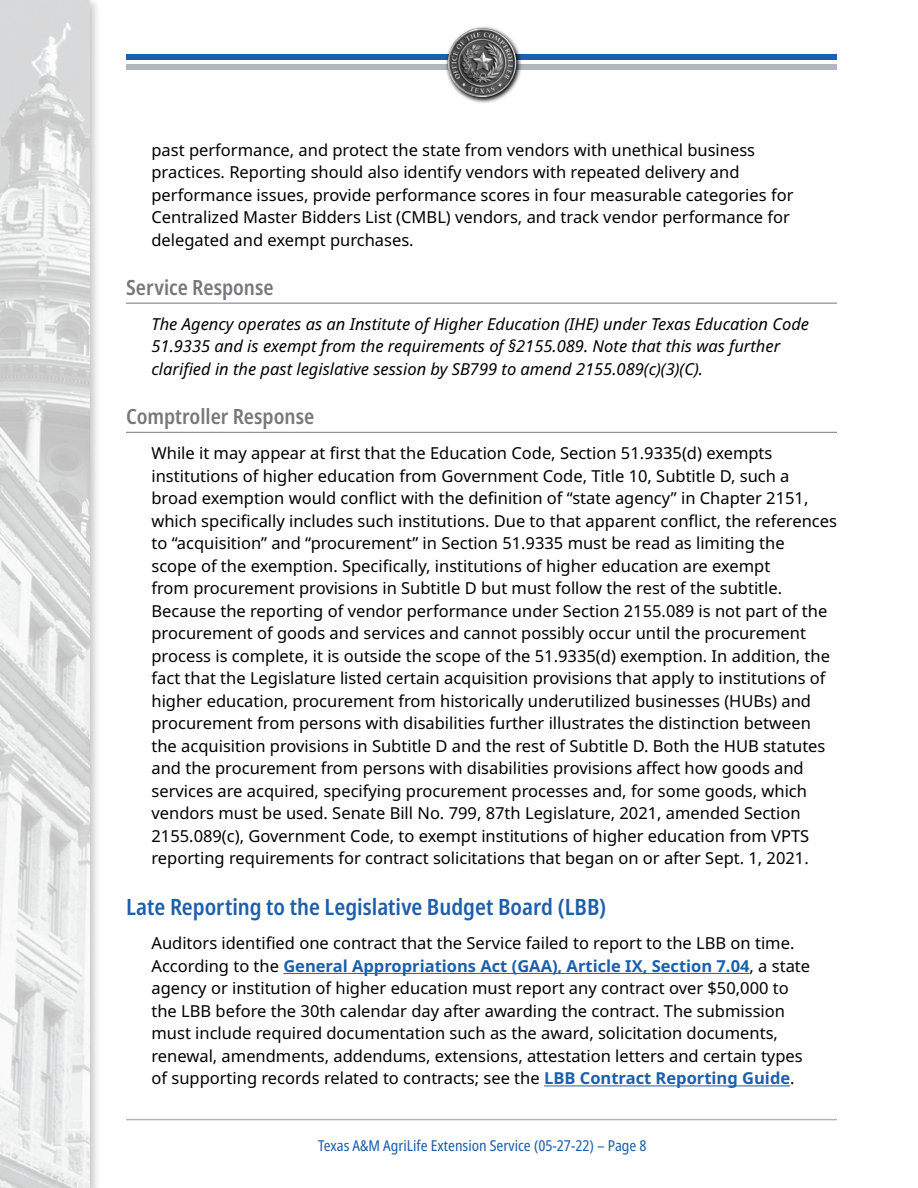
<style>
.page{position:relative;width:918px;height:1188px;background:#fff}
.page>*{position:absolute;margin:0;border:0;box-sizing:border-box;transform-origin:0 0}
.t1{font:600 condensed 22.5px "Noto Sans";color:#1c5fab}
.t2{font:600 condensed 21px "Noto Sans";color:#77787b}
.t3{font:16.5px/22.5px "Noto Sans";color:#000}
.t4{font:italic 16.5px/22.5px "Noto Sans";color:#000}
.t5{font:condensed 15px "Noto Sans";color:#1c5fab}
.s1{font-weight:700;color:#1c5fab}
</style>
<div class="page">
<hr style="left:126px;top:1119px;width:711px;height:1px;background:#b0b7c1">
<div style="left:126px;top:54px;width:711px;height:5px;background:#1c5fab"></div>
<div style="left:126px;top:64px;width:711px;height:6px;background:#b0b7c1"></div>
<div style="left:0;top:0;width:101px;height:1188px;background:#000;opacity:.75"></div>
<img style="left:0;top:0;width:90px;height:1188px">
<svg style="left:472px;top:26px;width:50px;height:77px"></svg>
<img style="left:445px;top:27px;width:73px;height:74px">
<hr style="left:126px;top:303px;width:711px;height:1px;background:#77787b">
<hr style="left:126px;top:432px;width:711px;height:1px;background:#77787b">
<hr style="left:283px;top:973px;width:467px;height:1px;background:#1c5fab">
<hr style="left:544px;top:1086px;width:246px;height:1px;background:#1c5fab">
<p class="t3" style="left:152px;top:139px;width:644px">past performance, and protect the state from vendors with unethical business practices. Reporting should also identify vendors with repeated delivery and performance issues, provide performance scores in four measurable categories for Centralized Master Bidders List (CMBL) vendors, and track vendor performance for delegated and exempt purchases.</p>
<p class="t2" style="left:126px;top:273px;width:149px">Service Response</p>
<p class="t4" style="left:152px;top:313px;width:659px">The Agency operates as an Institute of Higher Education (IHE) under Texas Education Code<br>51.9335 and is exempt from the requirements of §2155.089. Note that this was further clarified in the past legislative session by SB799 to amend 2155.089(c)(3)(C).</p>
<p class="t2" style="left:126px;top:402px;width:190px">Comptroller Response</p>
<p class="t3" style="left:152px;top:442px;width:687px">While it may appear at first that the Education Code, Section 51.9335(d) exempts institutions of higher education from Government Code, Title 10, Subtitle D, such a broad exemption would conflict with the definition of “state agency” in Chapter 2151, which specifically includes such institutions. Due to that apparent conflict, the references to “acquisition” and “procurement” in Section 51.9335 must be read as limiting the<br>scope of the exemption. Specifically, institutions of higher education are exempt<br>from procurement provisions in Subtitle D but must follow the rest of the subtitle.<br>Because the reporting of vendor performance under Section 2155.089 is not part of the procurement of goods and services and cannot possibly occur until the procurement process is complete, it is outside the scope of the 51.9335(d) exemption. In addition, the fact that the Legislature listed certain acquisition provisions that apply to institutions of higher education, procurement from historically underutilized businesses (HUBs) and procurement from persons with disabilities further illustrates the distinction between the acquisition provisions in Subtitle D and the rest of Subtitle D. Both the HUB statutes and the procurement from persons with disabilities provisions affect how goods and services are acquired, specifying procurement processes and, for some goods, which vendors must be used. Senate Bill No. 799, 87th Legislature, 2021, amended Section 2155.089(c), Government Code, to exempt institutions of higher education from VPTS reporting requirements for contract solicitations that began on or after Sept. 1, 2021.</p>
<h1 class="t1" style="left:126px;top:891px;width:482px">Late Reporting to the Legislative Budget Board (LBB)</h1>
<p class="t3" style="left:152px;top:932px;width:660px">Auditors identified one contract that the Service failed to report to the LBB on time.<br>According to the <span class="s1">General Appropriations Act (GAA), Article IX, Section 7.04</span>, a state agency or institution of higher education must report any contract over $50,000 to the LBB before the 30th calendar day after awarding the contract. The submission must include required documentation such as the award, solicitation documents, renewal, amendments, addendums, extensions, attestation letters and certain types of supporting records related to contracts; see the <span class="s1">LBB Contract Reporting Guide</span>.</p>
<p class="t5" style="left:318px;top:1135px;width:330px">Texas A&amp;M AgriLife Extension Service (05-27-22) – Page 8</p>
</div>
